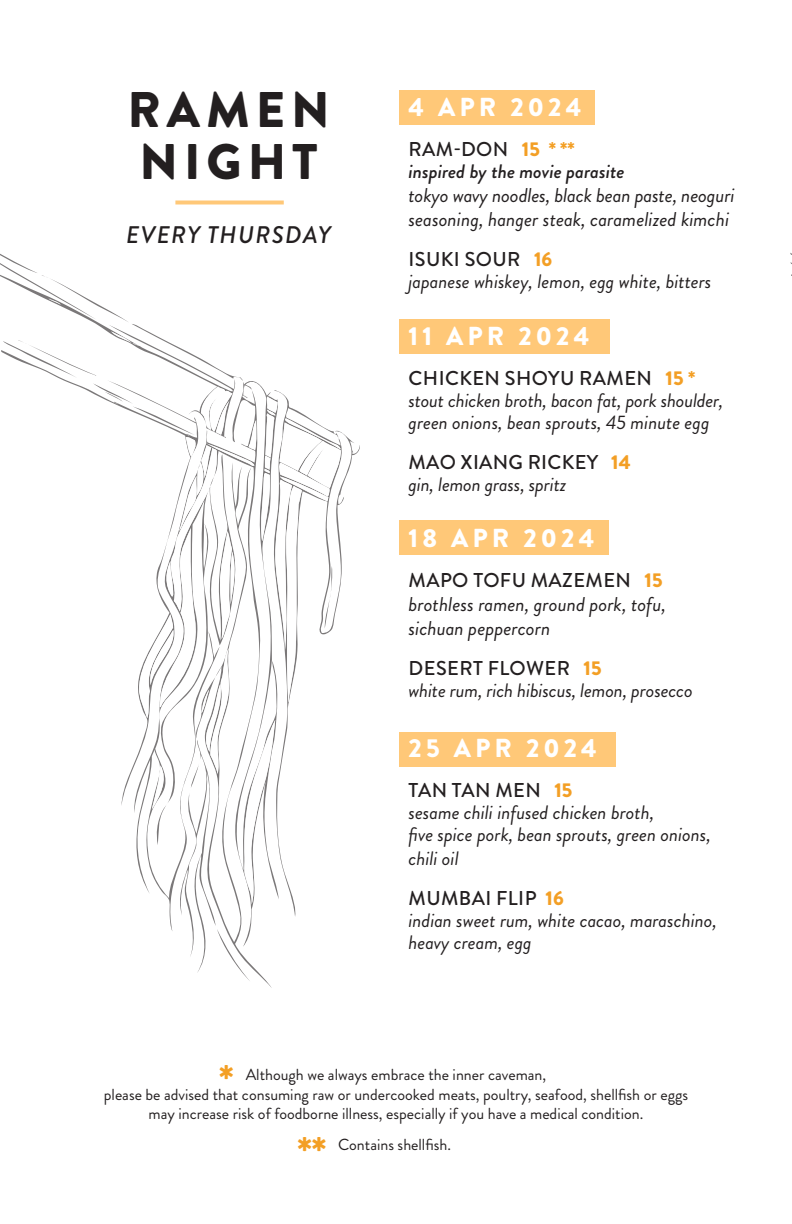
<style>
.page{position:relative;width:792px;height:1224px;background:#fff}
.page>*{position:absolute;margin:0;border:0;box-sizing:border-box;transform-origin:0 0}
.t1{font:900 50px "Brandon Grotesque";letter-spacing:.12em;color:#231f20}
.t2{font:900 40px "Brandon Grotesque";color:#f39f25}
.t3{font:900 26px "Brandon Grotesque";letter-spacing:.16em;color:#fff}
.t4{font:italic 500 24px "Brandon Grotesque";letter-spacing:.06em;color:#231f20}
.t5{font:italic 20px/24px "Brandon Grotesque";color:#231f20}
.t6{font:500 20px "Brandon Grotesque";letter-spacing:.02em;color:#231f20}
.t7{font:italic 19.6px/22px "Brandon Grotesque";color:#231f20}
.t8{font:italic 500 19.6px "Brandon Grotesque";color:#231f20}
.t9{font:16px "Brandon Grotesque";color:#231f20}
.s1{font-weight:900;color:#f39f25}
</style>
<div class="page">
<svg style="left:169px;top:917px;width:90px;height:56px"></svg>
<svg style="left:209px;top:929px;width:49px;height:52px"></svg>
<svg style="left:0;top:253px;width:360px;height:652px"></svg>
<svg style="left:175px;top:200px;width:109px;height:4px"></svg>
<div style="left:399px;top:732px;width:217px;height:34px;background:#ffc878"></div>
<div style="left:399px;top:90px;width:196px;height:35px;background:#ffc878"></div>
<div style="left:399px;top:319px;width:211px;height:34px;background:#ffc878"></div>
<div style="left:399px;top:521px;width:210px;height:34px;background:#ffc878"></div>
<p class="t1" style="left:127px;top:74px;width:204px">RAMEN</p>
<p class="t1" style="left:139px;top:126px;width:180px">NIGHT</p>
<p class="t4" style="left:126px;top:218px;width:206px">EVERY THURSDAY</p>
<p class="t3" style="left:408px;top:89px;width:174px">4 APR 2024</p>
<p class="t6" style="left:409px;top:135px;width:168px">RAM-DON <span class="s1">15 * **</span></p>
<p class="t8" style="left:408px;top:158px;width:218px">inspired by the movie parasite</p>
<p class="t5" style="left:408px;top:184px;width:328px">tokyo wavy noodles, black bean paste, neoguri</p>
<p class="t5" style="left:408px;top:208px;width:322px">seasoning, hanger steak, caramelized kimchi</p>
<p class="t6" style="left:409px;top:245px;width:145px">ISUKI SOUR <span class="s1">16</span></p>
<p class="t7" style="left:408px;top:271px;width:304px">japanese whiskey, lemon, egg white, bitters</p>
<p class="t3" style="left:408px;top:318px;width:182px">11 APR 2024</p>
<p class="t6" style="left:409px;top:365px;width:288px">CHICKEN SHOYU RAMEN <span class="s1">15 *</span></p>
<p class="t7" style="left:408px;top:390px;width:316px">stout chicken broth, bacon fat, pork shoulder,</p>
<p class="t7" style="left:408px;top:412px;width:303px">green onions, bean sprouts, 45 minute egg</p>
<p class="t6" style="left:409px;top:449px;width:224px">MAO XIANG RICKEY <span class="s1">14</span></p>
<p class="t7" style="left:408px;top:474px;width:159px">gin, lemon grass, spritz</p>
<p class="t3" style="left:408px;top:519px;width:187px">18 APR 2024</p>
<p class="t6" style="left:409px;top:566px;width:256px">MAPO TOFU MAZEMEN <span class="s1">15</span></p>
<p class="t5" style="left:408px;top:592px;width:259px">brothless ramen, ground pork, tofu, sichuan peppercorn</p>
<p class="t6" style="left:409px;top:654px;width:194px">DESERT FLOWER <span class="s1">15</span></p>
<p class="t7" style="left:408px;top:679px;width:286px">white rum, rich hibiscus, lemon, prosecco</p>
<p class="t3" style="left:408px;top:729px;width:190px">25 APR 2024</p>
<p class="t6" style="left:409px;top:776px;width:165px">TAN TAN MEN <span class="s1">15</span></p>
<p class="t7" style="left:408px;top:801px;width:304px">sesame chili infused chicken broth,<br>five spice pork, bean sprouts, green onions,</p>
<p class="t7" style="left:408px;top:847px;width:52px">chili oil</p>
<p class="t6" style="left:409px;top:884px;width:157px">MUMBAI FLIP <span class="s1">16</span></p>
<p class="t7" style="left:408px;top:909px;width:310px">indian sweet rum, white cacao, maraschino, heavy cream, egg</p>
<p class="t2" style="left:219px;top:1051px;width:16px">*</p>
<p class="t9" style="left:246px;top:1064px;width:302px">Although we always embrace the inner caveman,</p>
<p class="t9" style="left:104px;top:1083px;width:586px">please be advised that consuming raw or undercooked meats, poultry, seafood, shellfish or eggs</p>
<p class="t9" style="left:149px;top:1102px;width:496px">may increase risk of foodborne illness, especially if you have a medical condition.</p>
<p class="t2" style="left:297px;top:1123px;width:31px">**</p>
<p class="t9" style="left:338px;top:1134px;width:114px">Contains shellfish.</p>
</div>
